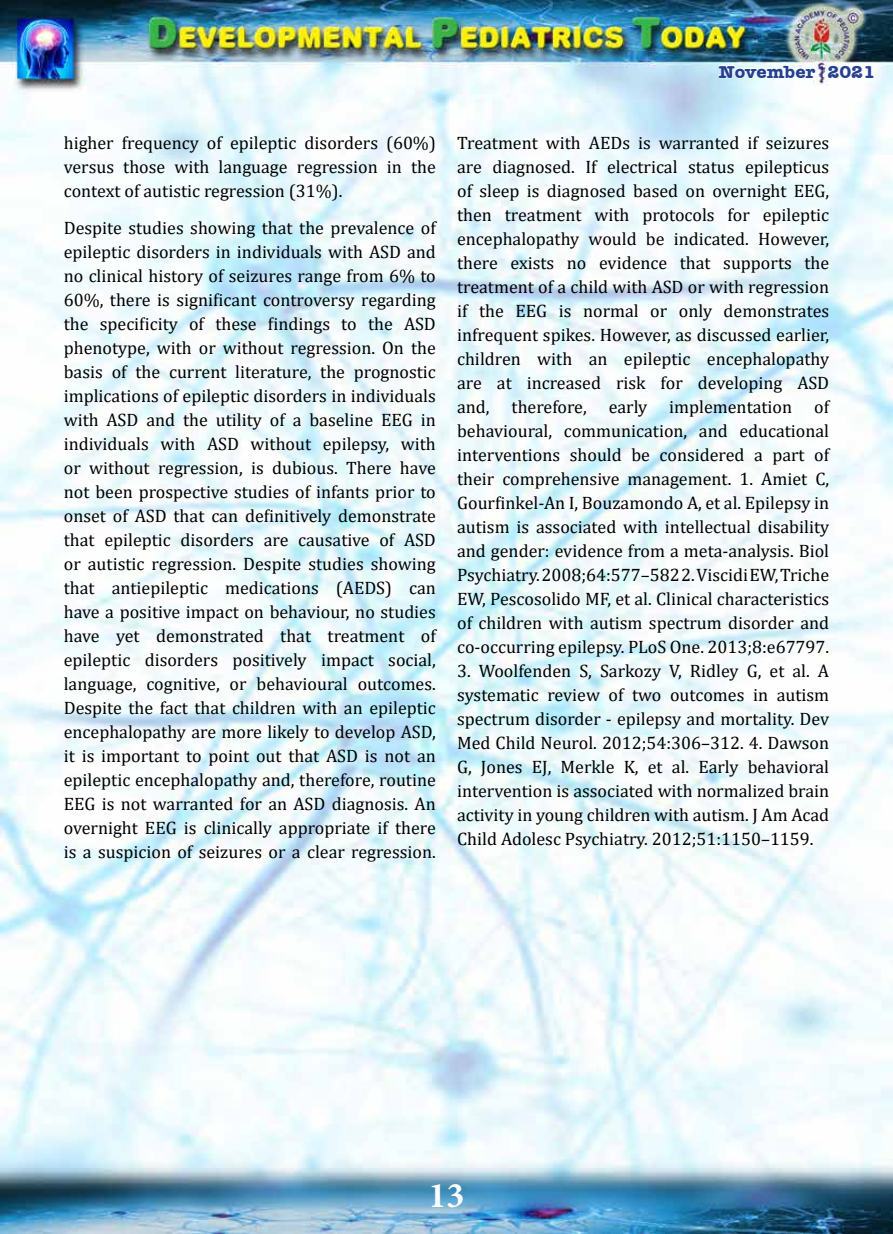
<style>
.page{position:relative;width:893px;height:1234px;background:#fff}
.page>*{position:absolute;margin:0;border:0;box-sizing:border-box;transform-origin:0 0}
.t1{font:700 36px "Minion Pro";color:#fff}
.t2{font:18px/24px "Cambria";color:#000;text-align:justify}
.t3{font:700 18px "Amer Typewriter IT Cby BT";color:#25408f}
</style>
<div class="page">
<img style="left:0;top:0;width:893px;height:1233px">
<img style="left:717px;top:0;width:100px;height:148px">
<svg style="left:826px;top:64px;width:50px;height:16px"></svg>
<p class="t3" style="left:719px;top:60px;width:158px">November 2021</p>
<p class="t2" style="left:64px;top:131px;width:374px">higher frequency of epileptic disorders (60%) versus those with language regression in the context of autistic regression (31%).</p>
<p class="t2" style="left:64px;top:216px;width:374px">Despite studies showing that the prevalence of epileptic disorders in individuals with ASD and no clinical history of seizures range from 6% to 60%, there is significant controversy regarding the specificity of these findings to the ASD phenotype, with or without regression. On the basis of the current literature, the prognostic implications of epileptic disorders in individuals with ASD and the utility of a baseline EEG in individuals with ASD without epilepsy, with or without regression, is dubious. There have not been prospective studies of infants prior to onset of ASD that can definitively demonstrate that epileptic disorders are causative of ASD or autistic regression. Despite studies showing that antiepileptic medications (AEDS) can have a positive impact on behaviour, no studies have yet demonstrated that treatment of epileptic disorders positively impact social, language, cognitive, or behavioural outcomes.<br>Despite the fact that children with an epileptic encephalopathy are more likely to develop ASD, it is important to point out that ASD is not an epileptic encephalopathy and, therefore, routine EEG is not warranted for an ASD diagnosis. An overnight EEG is clinically appropriate if there is a suspicion of seizures or a clear regression.</p>
<p class="t2" style="left:457px;top:131px;width:374px">Treatment with AEDs is warranted if seizures are diagnosed. If electrical status epilepticus of sleep is diagnosed based on overnight EEG, then treatment with protocols for epileptic encephalopathy would be indicated. However, there exists no evidence that supports the treatment of a child with ASD or with regression if the EEG is normal or only demonstrates infrequent spikes. However, as discussed earlier, children with an epileptic encephalopathy are at increased risk for developing ASD and, therefore, early implementation of behavioural, communication, and educational interventions should be considered a part of their comprehensive management. 1. Amiet C, Gourfinkel-An I, Bouzamondo A, et al. Epilepsy in autism is associated with intellectual disability and gender: evidence from a meta-analysis. Biol Psychiatry. 2008;64:577–582 2. Viscidi EW, Triche EW, Pescosolido MF, et al. Clinical characteristics of children with autism spectrum disorder and co-occurring epilepsy. PLoS One. 2013;8:e67797.</p>
<p class="t2" style="left:457px;top:658px;width:374px">3. Woolfenden S, Sarkozy V, Ridley G, et al. A systematic review of two outcomes in autism spectrum disorder - epilepsy and mortality. Dev Med Child Neurol. 2012;54:306–312. 4. Dawson G, Jones EJ, Merkle K, et al. Early behavioral intervention is associated with normalized brain activity in young children with autism. J Am Acad Child Adolesc Psychiatry. 2012;51:1150–1159.</p>
<h1 class="t1" style="left:428px;top:1169px;width:37px">13</h1>
</div>
